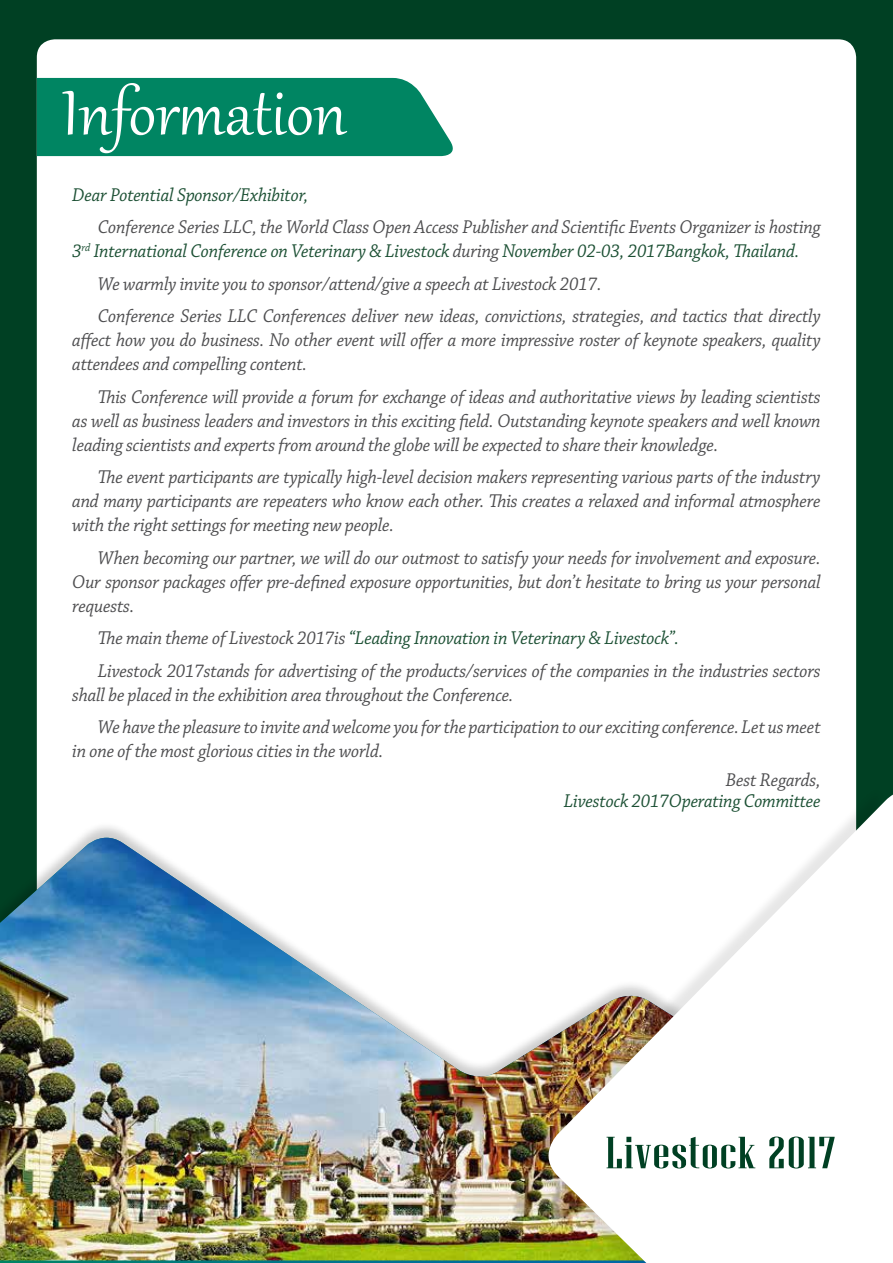
<style>
.page{position:relative;width:893px;height:1263px;background:#004023}
.page>*{position:absolute;margin:0;border:0;box-sizing:border-box;transform-origin:0 0}
.t1{font:77.25px "Gabriola";color:#fff}
.t2{font:45px "Niagara Solid";letter-spacing:.02em;color:#004023;scale:1.39 1}
.t3{font:italic 19.5px/24px "Chaparral Pro";letter-spacing:-.01em;color:#4d4d4f;scale:.95 1}
.t4{font:italic 19.5px "Chaparral Pro";letter-spacing:-.01em;color:#1c5034;scale:.95 1}
.s1{color:#1c5034}
</style>
<div class="page">
<div style="left:37px;top:39px;width:819px;height:1069px;background:#fff;border-radius:18px"></div>
<div style="left:0;top:821px;width:893px;height:442px;background:#000;opacity:.2"></div>
<img style="left:0;top:838px;width:526px;height:422px">
<div style="left:526px;top:787px;width:360px;height:476px;background:#000;opacity:.1"></div>
<svg style="left:537px;top:795px;width:356px;height:468px"></svg>
<div style="left:37px;top:78px;width:416px;height:78px;background:#008562"></div>
<h1 class="t1" style="left:62px;top:62px;width:286px">Information</h1>
<p class="t4" style="left:72px;top:184px;width:250px">Dear Potential Sponsor/Exhibitor,</p>
<p class="t3" style="left:72px;top:216px;width:789px;text-indent:26px">Conference Series LLC, the World Class Open Access Publisher and Scientific Events Organizer is hosting<br><span class="s1">3</span><sup>rd</sup> <span class="s1">International Conference on Veterinary &amp; Livestock</span> during <span class="s1">November 02-03, 2017Bangkok, Thailand.</span></p>
<p class="t3" style="left:98px;top:268px;width:762px;line-height:32.5px">We warmly invite you to sponsor/attend/give a speech at Livestock 2017.<br>Conference Series LLC Conferences deliver new ideas, convictions, strategies, and tactics that directly</p>
<p class="t3" style="left:72px;top:329px;width:789px">affect how you do business. No other event will offer a more impressive roster of keynote speakers, quality attendees and compelling content.</p>
<p class="t3" style="left:72px;top:385px;width:789px;text-align:justify;text-indent:26px">This Conference will provide a forum for exchange of ideas and authoritative views by leading scientists as well as business leaders and investors in this exciting field. Outstanding keynote speakers and well known leading scientists and experts from around the globe will be expected to share their knowledge.</p>
<p class="t3" style="left:72px;top:466px;width:789px;text-align:justify;text-indent:26px">The event participants are typically high-level decision makers representing various parts of the industry and many participants are repeaters who know each other. This creates a relaxed and informal atmosphere with the right settings for meeting new people.</p>
<p class="t3" style="left:72px;top:546px;width:789px;text-align:justify;text-indent:26px">When becoming our partner, we will do our outmost to satisfy your needs for involvement and exposure.<br>Our sponsor packages offer pre-defined exposure opportunities, but don’t hesitate to bring us your personal requests.</p>
<p class="t3" style="left:98px;top:623px;width:762px;line-height:32.5px">The main theme of Livestock 2017is <span class="s1">“Leading Innovation in Veterinary &amp; Livestock”.<br></span>Livestock 2017stands for advertising of the products/services of the companies in the industries sectors</p>
<p class="t3" style="left:98px;top:679px;width:762px;line-height:32.5px;text-indent:-26px">shall be placed in the exhibition area throughout the Conference.<br>We have the pleasure to invite and welcome you for the participation to our exciting conference. Let us meet</p>
<p class="t3" style="left:72px;top:740px;width:329px">in one of the most glorious cities in the world.</p>
<p class="t3" style="left:726px;top:769px;width:101px">Best Regards,</p>
<p class="t4" style="left:564px;top:790px;width:272px">Livestock 2017Operating Committee</p>
<h2 class="t2" style="left:606px;top:1129px;width:167px">Livestock 2017</h2>
</div>
